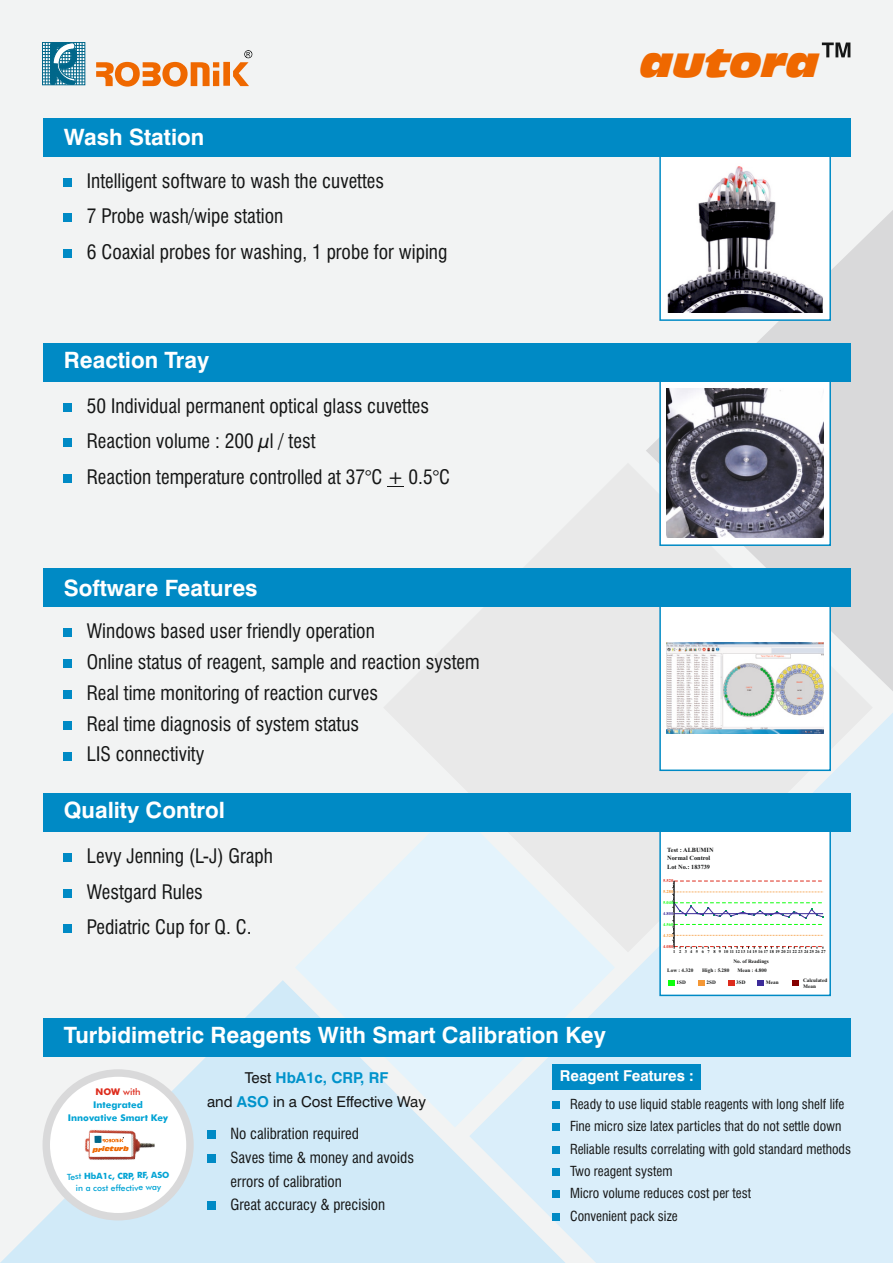
<style>
.page{position:relative;width:893px;height:1263px;background:#f2f3f3}
.page>*{position:absolute;margin:0;border:0;box-sizing:border-box;transform-origin:0 0}
.t1{font:italic 37.5px "Incised 901 BT Nord";color:#ef6800}
.t2{font:700 22.5px "Swiss 721 BT";color:#fff}
.t3{font:condensed 19.5px/35.5px "Swiss 721 BT";color:#151616}
.t4{font:condensed 15px/24px "Swiss 721 BT";color:#151616}
.t5{font:15px/24.3px "Swiss 721 BT";color:#151616;text-align:center}
.t6{font:700 15px "Swiss 721 BT";color:#fff}
.t7{font:condensed 13.5px/22.4px "Swiss 721 BT";color:#151616}
.t8{font:700 9.3px/13px "Futura BT";color:#00a3d4;text-align:center}
.t9{font:500 8.55px/12px "Futura BT";color:#00a3d4;text-align:center}
.t10{font:700 6.3px/8.7px "Times New Roman";color:#151616}
.t11{font:italic 6.15px "Incised 901 BT Nord";color:#ef6800}
.t12{font:700 5.25px/5.8px "Times New Roman";color:#151616}
.t13{font:700 4.5px "Times New Roman";color:#151616}
.t14{font:700 4.5px "Times New Roman";color:#dd2b1c}
.t15{font:700 4.5px "Times New Roman";color:#f49735}
.t16{font:700 4.5px "Times New Roman";color:#0dff0d}
.t17{font:700 4.5px "Times New Roman";color:#3c2b99}
.s1{color:#dd2b1c}
.s2{font-weight:500;color:#dd2b1c}
.s3{font-weight:700}
.s4{font-weight:700;color:#0093cb}
</style>
<div class="page">
<svg style="left:646px;top:210px;width:247px;height:481px;fill:#d9d9da"></svg>
<svg style="left:646px;top:463px;width:227px;height:228px;fill:#d9d9da"></svg>
<svg style="left:295px;top:832px;width:174px;height:148px;fill:#e4f3fc"></svg>
<svg style="left:0;top:980px;width:469px;height:283px;fill:#d1eaf8"></svg>
<svg style="left:469px;top:713px;width:424px;height:550px;fill:#daeefa"></svg>
<svg style="left:659px;top:607px;width:173px;height:165px"></svg>
<div style="left:666px;top:613px;width:158px;height:149px;background:#fff"></div>
<img style="left:666px;top:642px;width:158px;height:92px">
<svg style="left:659px;top:156px;width:173px;height:166px"></svg>
<img style="left:666px;top:163px;width:158px;height:149px">
<svg style="left:822px;top:43px;width:28px;height:14px"></svg>
<div style="left:63px;top:628px;width:8px;height:9px;background:#008ac5"></div>
<div style="left:63px;top:659px;width:8px;height:9px;background:#008ac5"></div>
<div style="left:63px;top:690px;width:8px;height:9px;background:#008ac5"></div>
<div style="left:63px;top:721px;width:8px;height:9px;background:#008ac5"></div>
<svg style="left:44px;top:44px;width:38px;height:38px"></svg>
<div style="left:42px;top:42px;width:43px;height:43px;border:1px solid #00678a"></div>
<hr style="left:45px;top:43px;width:1px;height:42px;background:#00678a">
<hr style="left:48px;top:43px;width:1px;height:42px;background:#00678a">
<hr style="left:79px;top:43px;width:1px;height:42px;background:#00678a">
<hr style="left:82px;top:43px;width:1px;height:42px;background:#00678a">
<hr style="left:43px;top:45px;width:42px;height:1px;background:#00678a">
<hr style="left:43px;top:48px;width:42px;height:1px;background:#00678a">
<hr style="left:43px;top:51px;width:42px;height:1px;background:#00678a">
<hr style="left:43px;top:54px;width:42px;height:1px;background:#00678a">
<hr style="left:43px;top:57px;width:42px;height:1px;background:#00678a">
<hr style="left:43px;top:60px;width:42px;height:1px;background:#00678a">
<hr style="left:43px;top:63px;width:42px;height:1px;background:#00678a">
<hr style="left:43px;top:66px;width:42px;height:1px;background:#00678a">
<hr style="left:43px;top:69px;width:42px;height:1px;background:#00678a">
<hr style="left:43px;top:73px;width:42px;height:1px;background:#00678a">
<hr style="left:43px;top:76px;width:42px;height:1px;background:#00678a">
<hr style="left:43px;top:79px;width:42px;height:1px;background:#00678a">
<hr style="left:43px;top:82px;width:42px;height:1px;background:#00678a">
<svg style="left:50px;top:43px;width:27px;height:42px"></svg>
<svg style="left:96px;top:50px;width:156px;height:37px"></svg>
<div style="left:43px;top:118px;width:807px;height:38px;background:#008ac5"></div>
<div style="left:63px;top:178px;width:8px;height:9px;background:#008ac5"></div>
<div style="left:63px;top:214px;width:8px;height:8px;background:#008ac5"></div>
<div style="left:63px;top:249px;width:8px;height:9px;background:#008ac5"></div>
<div style="left:43px;top:1069px;width:151px;height:151px;background:#d9d9da;border-radius:50%"></div>
<div style="left:50px;top:1077px;width:136px;height:136px;background:#fff;border-radius:50%"></div>
<img style="left:84px;top:1129px;width:71px;height:31px">
<svg style="left:89px;top:1133px;width:42px;height:24px"></svg>
<div style="left:43px;top:1018px;width:807px;height:39px;background:#008ac5"></div>
<div style="left:43px;top:793px;width:807px;height:39px;background:#008ac5"></div>
<div style="left:63px;top:853px;width:8px;height:9px;background:#008ac5"></div>
<div style="left:63px;top:889px;width:8px;height:8px;background:#008ac5"></div>
<div style="left:63px;top:924px;width:8px;height:9px;background:#008ac5"></div>
<svg style="left:659px;top:832px;width:173px;height:165px"></svg>
<div style="left:43px;top:568px;width:807px;height:39px;background:#008ac5"></div>
<div style="left:207px;top:1131px;width:9px;height:8px;background:#008ac5"></div>
<div style="left:207px;top:1154px;width:9px;height:8px;background:#008ac5"></div>
<div style="left:207px;top:1201px;width:9px;height:8px;background:#008ac5"></div>
<div style="left:552px;top:1064px;width:149px;height:26px;background:#008ac5"></div>
<div style="left:552px;top:1101px;width:7px;height:8px;background:#008ac5"></div>
<div style="left:552px;top:1123px;width:7px;height:8px;background:#008ac5"></div>
<div style="left:552px;top:1146px;width:7px;height:7px;background:#008ac5"></div>
<div style="left:552px;top:1168px;width:7px;height:8px;background:#008ac5"></div>
<div style="left:552px;top:1190px;width:7px;height:8px;background:#008ac5"></div>
<div style="left:552px;top:1213px;width:7px;height:7px;background:#008ac5"></div>
<svg style="left:659px;top:381px;width:173px;height:166px"></svg>
<img style="left:666px;top:388px;width:158px;height:149px">
<svg style="left:387px;top:486px;width:17px;height:1px"></svg>
<div style="left:43px;top:343px;width:807px;height:38px;background:#008ac5"></div>
<div style="left:63px;top:403px;width:8px;height:9px;background:#008ac5"></div>
<div style="left:63px;top:439px;width:8px;height:8px;background:#008ac5"></div>
<div style="left:63px;top:474px;width:8px;height:9px;background:#008ac5"></div>
<div style="left:63px;top:752px;width:8px;height:9px;background:#008ac5"></div>
<p class="t2" style="left:64px;top:128px;width:142px">Wash Station</p>
<p class="t3" style="left:87px;top:165px;width:362px">Intelligent software to wash the cuvettes<br>7 Probe wash/wipe station<br>6 Coaxial probes for washing, 1 probe for wiping</p>
<p class="t2" style="left:64px;top:351px;width:147px">Reaction Tray</p>
<p class="t3" style="left:87px;top:390px;width:365px">50 Individual permanent optical glass cuvettes<br>Reaction volume : 200 µl / test<br>Reaction temperature controlled at 37°C + 0.5°C</p>
<h1 class="t1" style="left:640px;top:48px;width:180px">AUTORA</h1>
<p class="t2" style="left:64px;top:578px;width:195px">Software Features</p>
<p class="t3" style="left:87px;top:617px;width:394px;line-height:31px">Windows based user friendly operation<br>Online status of reagent, sample and reaction system Real time monitoring of reaction curves<br>Real time diagnosis of system status</p>
<p class="t3" style="left:87px;top:738px;width:119px">LIS connectivity</p>
<p class="t2" style="left:64px;top:801px;width:163px">Quality Control</p>
<p class="t3" style="left:87px;top:840px;width:187px">Levy Jenning (L-J) Graph<br>Westgard Rules</p>
<p class="t3" style="left:87px;top:911px;width:166px">Pediatric Cup for Q. C.</p>
<p class="t2" style="left:64px;top:1026px;width:543px">Turbidimetric Reagents With Smart Calibration Key</p>
<p class="t10" style="left:667px;top:846px;width:48px">Test : ALBUMIN<br>Normal Control<br>Lot No.: 183739</p>
<p class="t14" style="left:663px;top:879px;width:12px">5.520</p>
<p class="t15" style="left:663px;top:890px;width:12px">5.280</p>
<p class="t16" style="left:663px;top:901px;width:12px">5.040</p>
<p class="t17" style="left:663px;top:912px;width:12px">4.800</p>
<p class="t16" style="left:663px;top:923px;width:12px">4.560</p>
<p class="t15" style="left:663px;top:933px;width:12px">4.320</p>
<p class="t14" style="left:663px;top:945px;width:12px">4.080</p>
<p class="t13" style="left:673px;top:950px;width:154px">1 2 3 4 5 6 7 8 9 101112131415161718192021222324252627</p>
<p class="t12" style="left:733px;top:959px;width:37px">No. of Readings</p>
<p class="t12" style="left:667px;top:968px;width:28px">Low : 4.320</p>
<p class="t12" style="left:702px;top:968px;width:29px">High : 5.280</p>
<p class="t12" style="left:738px;top:968px;width:31px">Mean : 4.800</p>
<p class="t12" style="left:677px;top:980px;width:11px">1SD</p>
<p class="t12" style="left:707px;top:980px;width:11px">2SD</p>
<p class="t12" style="left:736px;top:980px;width:11px">3SD</p>
<p class="t12" style="left:766px;top:980px;width:14px">Mean</p>
<p class="t12" style="left:803px;top:977px;width:26px">Calculated<br>Mean</p>
<p class="t8" style="left:68px;top:1086px;width:102px"><span class="s1">NOW</span> <span class="s2">with<br></span>Integrated<br>Innovative Smart Key</p>
<p class="t11" style="left:93px;top:1147px;width:38px;rotate:-1deg">PRIETURB</p>
<p class="t9" style="left:67px;top:1171px;width:104px;rotate:-1deg">Test <span class="s3">HbA1c, CRP, RF, ASO </span>in a cost effective way</p>
<p class="t5" style="left:207px;top:1067px;width:220px">Test <span class="s4">HbA1c, CRP, RF<br></span>and <span class="s4">ASO</span> in a Cost Effective Way</p>
<p class="t4" style="left:231px;top:1123px;width:185px">No calibration required<br>Saves time &amp; money and avoids errors of calibration</p>
<p class="t4" style="left:231px;top:1193px;width:156px">Great accuracy &amp; precision</p>
<p class="t6" style="left:560px;top:1069px;width:136px">Reagent Features :</p>
<p class="t7" style="left:570px;top:1094px;width:282px">Ready to use liquid stable reagents with long shelf life Fine micro size latex particles that do not settle down Reliable results correlating with gold standard methods Two reagent system<br>Micro volume reduces cost per test<br>Convenient pack size</p>
</div>
